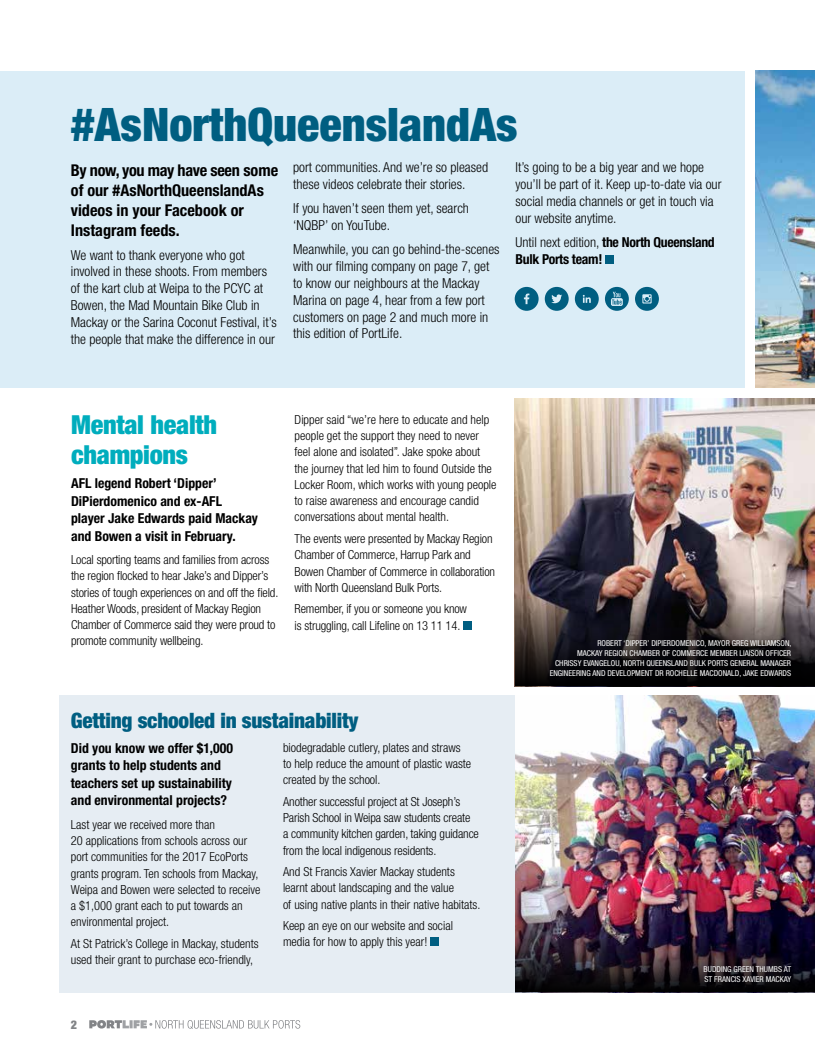
<style>
.page{position:relative;width:815px;height:1063px;background:#fff}
.page>*{position:absolute;margin:0;border:0;box-sizing:border-box;transform-origin:0 0}
.t1{font:900 condensed 46.25px "Helvetica Neue LT Std";color:#005e81}
.t2{font:900 condensed 26.25px/30px "Helvetica Neue LT Std";letter-spacing:-.01em;color:#00adbd}
.t3{font:900 condensed 21.25px "Helvetica Neue LT Std";letter-spacing:-.01em;color:#005e81}
.t4{font:700 condensed 16.25px/20px "Helvetica Neue LT Std";color:#000}
.t5{font:300 condensed 13.75px/16.9px "Helvetica Neue LT Std";color:#000}
.t6{font:700 condensed 13.75px/17.5px "Helvetica Neue LT Std";color:#000}
.t7{font:700 condensed 13.75px/16.9px "Helvetica Neue LT Std";letter-spacing:-.02em;color:#000}
.t8{font:300 condensed 12.5px/16.2px "Helvetica Neue LT Std";color:#000}
.t9{font:900 condensed 12px "Helvetica Neue LT Std";color:#828487}
.t10{font:condensed 8.12px/10px "Helvetica Neue LT Std";color:#fff;text-align:right}
.s1{font-weight:300}
</style>
<div class="page">
<img style="left:515px;top:399px;width:300px;height:287px">
<svg style="left:516px;top:594px;width:299px;height:92px;background:#2b2628"></svg>
<img style="left:755px;top:71px;width:60px;height:317px">
<div style="left:0;top:71px;width:744px;height:317px;background:#dbedf7"></div>
<div style="left:59px;top:695px;width:756px;height:297px;background:#e6edf3"></div>
<div style="left:605px;top:255px;width:9px;height:9px;background:#005e81"></div>
<div style="left:430px;top:938px;width:9px;height:8px;background:#005e81"></div>
<div style="left:463px;top:621px;width:8px;height:9px;background:#005e81"></div>
<img style="left:516px;top:695px;width:299px;height:241px">
<svg style="left:515px;top:936px;width:300px;height:56px;background:#1d1521"></svg>
<svg style="left:545px;top:287px;width:24px;height:24px"></svg>
<svg style="left:515px;top:287px;width:24px;height:24px"></svg>
<svg style="left:635px;top:287px;width:24px;height:24px"></svg>
<svg style="left:575px;top:287px;width:24px;height:24px"></svg>
<div style="left:605px;top:287px;width:24px;height:24px;background:#005e81;border-radius:50%"></div>
<svg style="left:611px;top:292px;width:12px;height:14px"></svg>
<svg style="left:89px;top:1020px;width:211px;height:9px"></svg>
<h1 class="t1" style="left:71px;top:96px;width:448px">#AsNorthQueenslandAs</h1>
<h3 class="t4" style="left:71px;top:160px;width:209px">By now, you may have seen some of our #AsNorthQueenslandAs videos in your Facebook or<br>Instagram feeds.</h3>
<p class="t5" style="left:71px;top:246px;width:207px">We want to thank everyone who got involved in these shoots. From members of the kart club at Weipa to the PCYC at Bowen, the Mad Mountain Bike Club in Mackay or the Sarina Coconut Festival, it’s the people that make the difference in our</p>
<p class="t5" style="left:516px;top:159px;width:208px">It’s going to be a big year and we hope you’ll be part of it. Keep up-to-date via our social media channels or get in touch via our website anytime.</p>
<p class="t7" style="left:516px;top:233px;width:201px"><span class="s1">Until next edition,</span> the North Queensland<br>Bulk Ports team!</p>
<p class="t5" style="left:293px;top:159px;width:196px">port communities. And we’re so pleased these videos celebrate their stories.</p>
<p class="t5" style="left:293px;top:200px;width:177px">If you haven’t seen them yet, search ‘NQBP’ on YouTube.</p>
<p class="t5" style="left:293px;top:241px;width:208px">Meanwhile, you can go behind-the-scenes with our filming company on page 7, get to know our neighbours at the Mackay Marina on page 4, hear from a few port customers on page 2 and much more in this edition of PortLife.</p>
<h2 class="t2" style="left:71px;top:409px;width:148px">Mental health champions</h2>
<p class="t6" style="left:71px;top:475px;width:189px">AFL legend Robert ‘Dipper’<br>DiPierdomenico and ex-AFL player Jake Edwards paid Mackay and Bowen a visit in February.</p>
<p class="t8" style="left:71px;top:552px;width:209px">Local sporting teams and families from across the region flocked to hear Jake’s and Dipper’s stories of tough experiences on and off the field.<br>Heather Woods, president of Mackay Region Chamber of Commerce said they were proud to promote community wellbeing.</p>
<p class="t8" style="left:295px;top:411px;width:203px">Dipper said “we’re here to educate and help people get the support they need to never feel alone and isolated”. Jake spoke about the journey that led him to found Outside the Locker Room, which works with young people to raise awareness and encourage candid conversations about mental health.</p>
<p class="t8" style="left:295px;top:530px;width:202px">The events were presented by Mackay Region Chamber of Commerce, Harrup Park and Bowen Chamber of Commerce in collaboration with North Queensland Bulk Ports.</p>
<p class="t8" style="left:295px;top:601px;width:174px">Remember, if you or someone you know is struggling, call Lifeline on 13 11 14.</p>
<h3 class="t3" style="left:71px;top:708px;width:289px">Getting schooled in sustainability</h3>
<p class="t6" style="left:71px;top:739px;width:164px">Did you know we offer $1,000 grants to help students and teachers set up sustainability and environmental projects?</p>
<p class="t8" style="left:71px;top:816px;width:191px">Last year we received more than<br>20 applications from schools across our port communities for the 2017 EcoPorts grants program. Ten schools from Mackay, Weipa and Bowen were selected to receive a $1,000 grant each to put towards an environmental project.</p>
<p class="t8" style="left:71px;top:935px;width:189px">At St Patrick’s College in Mackay, students used their grant to purchase eco-friendly,</p>
<p class="t8" style="left:283px;top:739px;width:190px">biodegradable cutlery, plates and straws to help reduce the amount of plastic waste created by the school.</p>
<p class="t8" style="left:283px;top:793px;width:197px">Another successful project at St Joseph’s Parish School in Weipa saw students create a community kitchen garden, taking guidance from the local indigenous residents.</p>
<p class="t8" style="left:283px;top:863px;width:199px">And St Francis Xavier Mackay students learnt about landscaping and the value<br>of using native plants in their native habitats.</p>
<p class="t8" style="left:283px;top:918px;width:171px">Keep an eye on our website and social media for how to apply this year!</p>
<p class="t9" style="left:71px;top:1017px;width:8px">2</p>
<p class="t10" style="left:550px;top:639px;width:243px">ROBERT ‘DIPPER’ DIPIERDOMENICO, MAYOR GREG WILLIAMSON,<br>MACKAY REGION CHAMBER OF COMMERCE MEMBER LIAISON OFFICER CHRISSY EVANGELOU, NORTH QUEENSLAND BULK PORTS GENERAL MANAGER ENGINEERING AND DEVELOPMENT DR ROCHELLE MACDONALD, JAKE EDWARDS</p>
<p class="t10" style="left:704px;top:964px;width:89px;text-align:left">BUDDING GREEN THUMBS AT<br>ST FRANCIS XAVIER MACKAY</p>
</div>
